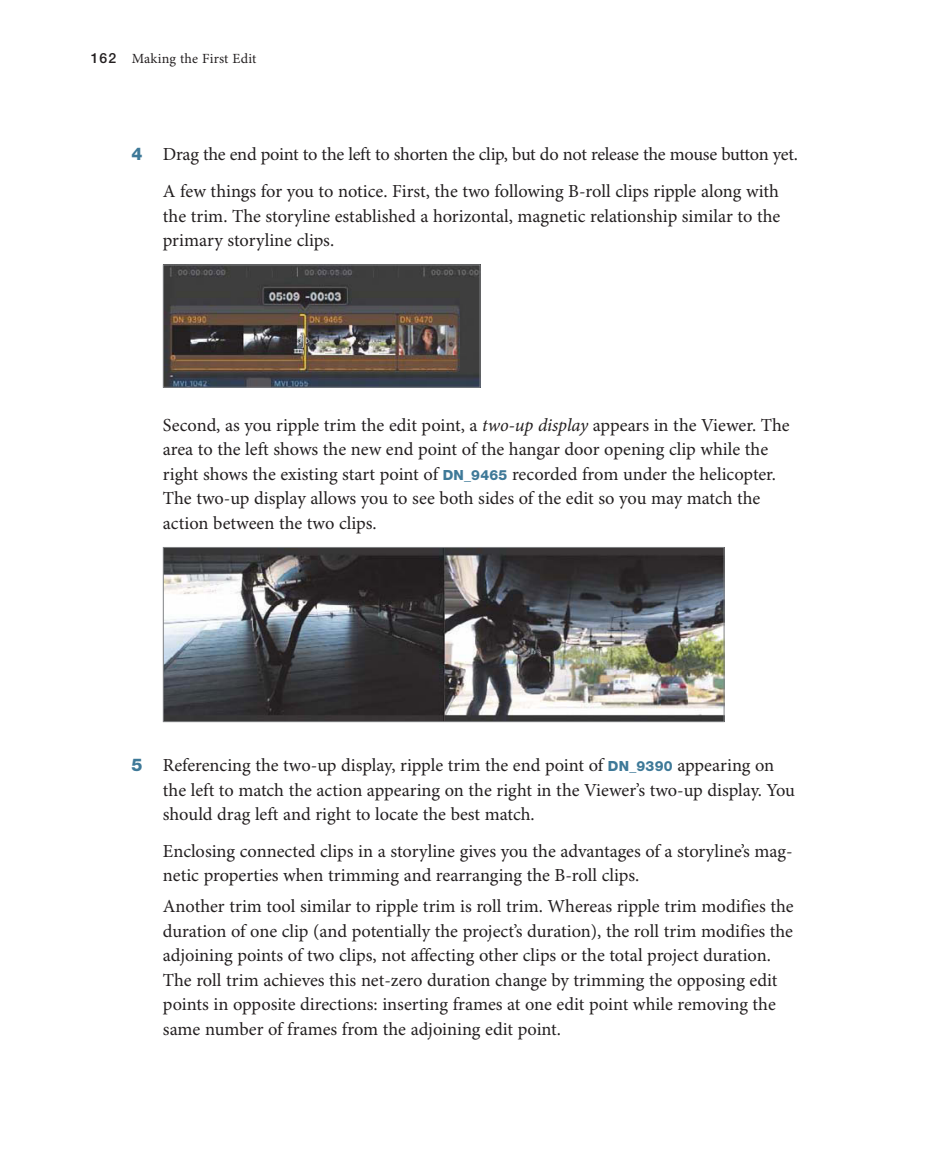
<style>
.page{position:relative;width:930px;height:1150px;background:#fff}
.page>*{position:absolute;margin:0;border:0;box-sizing:border-box;transform-origin:0 0}
.StepListSubtext{font:18.38px/24.5px "Minion Pro";color:#231f20}
.StepList{font:18.38px/24.5px "Minion Pro";letter-spacing:-.005em;color:#231f20}
.t1{font:14px "Minion Pro";letter-spacing:.015em;color:#231f20}
.s1{font-family:"Helvetica Neue LT Std";font-weight:500}
.s2{font-family:"Helvetica Neue LT Std";font-weight:800;font-size:17.5px;color:#3e7998}
.s3{font-style:italic}
.s4{font-family:"Helvetica Neue LT Std";font-weight:800;font-size:14px;color:#3e7998}
</style>
<div class="page">
<img style="left:165px;top:266px;width:313px;height:120px">
<div style="left:163px;top:264px;width:317px;height:124px;border:1px solid #808285"></div>
<img style="left:165px;top:549px;width:557px;height:171px">
<div style="left:163px;top:547px;width:561px;height:175px;border:1px solid #808285"></div>
<p class="t1" style="left:91px;top:50px;width:167px"><span class="s1">162</span> Making the First Edit</p>
<p class="StepList" style="left:131px;top:143px;width:668px"><span class="s2">4</span> Drag the end point to the left to shorten the clip, but do not release the mouse button yet.</p>
<p class="StepListSubtext" style="left:163px;top:180px;width:619px;text-align:justify">A few things for you to notice. First, the two following B-roll clips ripple along with the trim. The storyline established a horizontal, magnetic relationship similar to the primary storyline clips.</p>
<p class="StepListSubtext" style="left:163px;top:413px;width:628px">Second, as you ripple trim the edit point, a <span class="s3">two-up display</span> appears in the Viewer. The area to the left shows the new end point of the hangar door opening clip while the right shows the existing start point of <span class="s4">DN_9465</span> recorded from under the helicopter.<br>The two-up display allows you to see both sides of the edit so you may match the action between the two clips.</p>
<p class="StepList" style="left:163px;top:754px;width:633px;text-indent:-32px"><span class="s2">5</span> Referencing the two-up display, ripple trim the end point of <span class="s4">DN_9390</span> appearing on the left to match the action appearing on the right in the Viewer’s two-up display. You should drag left and right to locate the best match.</p>
<p class="StepListSubtext" style="left:163px;top:839px;width:631px">Enclosing connected clips in a storyline gives you the advantages of a storyline’s mag&shy;netic properties when trimming and rearranging the B-roll clips.</p>
<p class="StepListSubtext" style="left:163px;top:894px;width:632px">Another trim tool similar to ripple trim is roll trim. Whereas ripple trim modifies the duration of one clip (and potentially the project’s duration), the roll trim modifies the adjoining points of two clips, not affecting other clips or the total project duration.<br>The roll trim achieves this net-zero duration change by trimming the opposing edit points in opposite directions: inserting frames at one edit point while removing the same number of frames from the adjoining edit point.</p>
</div>
